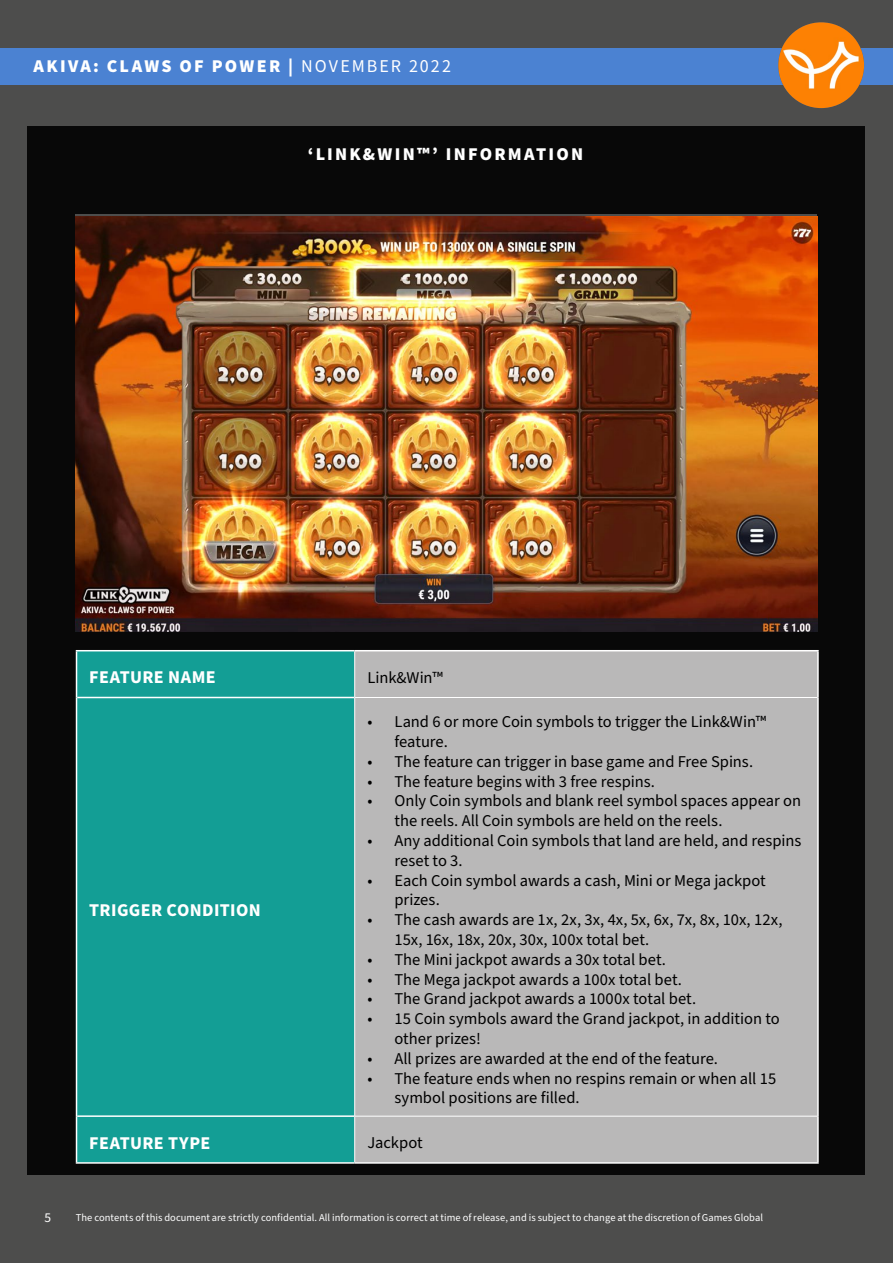
<style>
.page{position:relative;width:893px;height:1263px;background:#4d4d4c}
.page>*{position:absolute;margin:0;border:0;box-sizing:border-box;transform-origin:0 0}
.t1{font:900 18px "Source Sans Pro";letter-spacing:.12em;color:#fff}
.t2{font:700 18px "Source Sans Pro";letter-spacing:.02em;color:#fff}
.t3{font:16.5px/19.8px "Source Sans Pro";color:#000}
.t4{font:13.5px "Source Sans Pro";color:#fff}
.t5{font:10.5px "Source Sans Pro";letter-spacing:.005em;color:#fff}
.s1{font-weight:400}
</style>
<div class="page">
<div style="left:0;top:48px;width:893px;height:37px;background:#4b82d2"></div>
<img style="left:778px;top:22px;width:86px;height:86px;border-radius:43px">
<div style="left:27px;top:126px;width:837px;height:1049px;background:#080808"></div>
<img style="left:76px;top:216px;width:741px;height:415px">
<div style="left:77px;top:651px;width:277px;height:511px;background:#139e95"></div>
<div style="left:355px;top:651px;width:462px;height:511px;background:#b9b8b8"></div>
<hr style="left:76px;top:1162px;width:279px;height:2px;background:#fff">
<hr style="left:77px;top:1115px;width:277px;height:2px;background:#fff">
<hr style="left:77px;top:697px;width:277px;height:1px;background:#fff">
<hr style="left:355px;top:1162px;width:464px;height:2px;background:#fff">
<hr style="left:76px;top:650px;width:279px;height:1px;background:#fff">
<hr style="left:355px;top:650px;width:464px;height:1px;background:#fff">
<hr style="left:76px;top:651px;width:1px;height:46px;background:#fff">
<hr style="left:76px;top:697px;width:1px;height:419px;background:#fff">
<hr style="left:76px;top:1116px;width:1px;height:46px;background:#fff">
<hr style="left:354px;top:651px;width:1px;height:46px;background:#fff">
<hr style="left:354px;top:697px;width:1px;height:419px;background:#fff">
<hr style="left:354px;top:1116px;width:1px;height:46px;background:#fff">
<hr style="left:817px;top:651px;width:2px;height:46px;background:#fff">
<hr style="left:817px;top:697px;width:2px;height:419px;background:#fff">
<hr style="left:817px;top:1116px;width:2px;height:46px;background:#fff">
<hr style="left:355px;top:697px;width:462px;height:1px;background:#fff">
<hr style="left:355px;top:1116px;width:462px;height:1px;background:#fff">
<p class="t1" style="left:33px;top:54px;width:419px">AKIVA: CLAWS OF POWER | <span class="s1">NOVEMBER 2022</span></p>
<p class="t1" style="left:308px;top:141px;width:277px">‘LINK&amp;WIN™’ INFORMATION</p>
<p class="t2" style="left:89px;top:665px;width:128px">FEATURE NAME</p>
<p class="t3" style="left:367px;top:668px;width:77px">Link&amp;Win™</p>
<p class="t2" style="left:89px;top:898px;width:173px">TRIGGER CONDITION</p>
<p class="t3" style="left:394px;top:712px;width:373px;text-indent:-27px">• Land 6 or more Coin symbols to trigger the Link&amp;Win™ feature.</p>
<p class="t3" style="left:367px;top:752px;width:387px">• The feature can trigger in base game and Free Spins.</p>
<p class="t3" style="left:367px;top:772px;width:289px">• The feature begins with 3 free respins.</p>
<p class="t3" style="left:394px;top:791px;width:408px;text-indent:-27px">• Only Coin symbols and blank reel symbol spaces appear on the reels. All Coin symbols are held on the reels.</p>
<p class="t3" style="left:394px;top:831px;width:408px;text-indent:-27px">• Any additional Coin symbols that land are held, and respins reset to 3.</p>
<p class="t3" style="left:394px;top:871px;width:373px;text-indent:-27px">• Each Coin symbol awards a cash, Mini or Mega jackpot prizes.</p>
<p class="t3" style="left:394px;top:910px;width:390px;text-indent:-27px">• The cash awards are 1x, 2x, 3x, 4x, 5x, 6x, 7x, 8x, 10x, 12x,<br>15x, 16x, 18x, 20x, 30x, 100x total bet.</p>
<p class="t3" style="left:367px;top:950px;width:300px">• The Mini jackpot awards a 30x total bet.</p>
<p class="t3" style="left:367px;top:970px;width:316px">• The Mega jackpot awards a 100x total bet.</p>
<p class="t3" style="left:367px;top:989px;width:330px">• The Grand jackpot awards a 1000x total bet.</p>
<p class="t3" style="left:394px;top:1009px;width:387px;text-indent:-27px">• 15 Coin symbols award the Grand jackpot, in addition to other prizes!</p>
<p class="t3" style="left:367px;top:1049px;width:352px">• All prizes are awarded at the end of the feature.</p>
<p class="t3" style="left:394px;top:1069px;width:383px;text-indent:-27px">• The feature ends when no respins remain or when all 15 symbol positions are filled.</p>
<p class="t4" style="left:44px;top:1208px;width:8px">5</p>
<p class="t2" style="left:89px;top:1130px;width:122px">FEATURE TYPE</p>
<p class="t3" style="left:367px;top:1133px;width:57px">Jackpot</p>
<p class="t5" style="left:76px;top:1210px;width:689px">The contents of this document are strictly confidential. All information is correct at time of release, and is subject to change at the discretion of Games Global</p>
</div>
